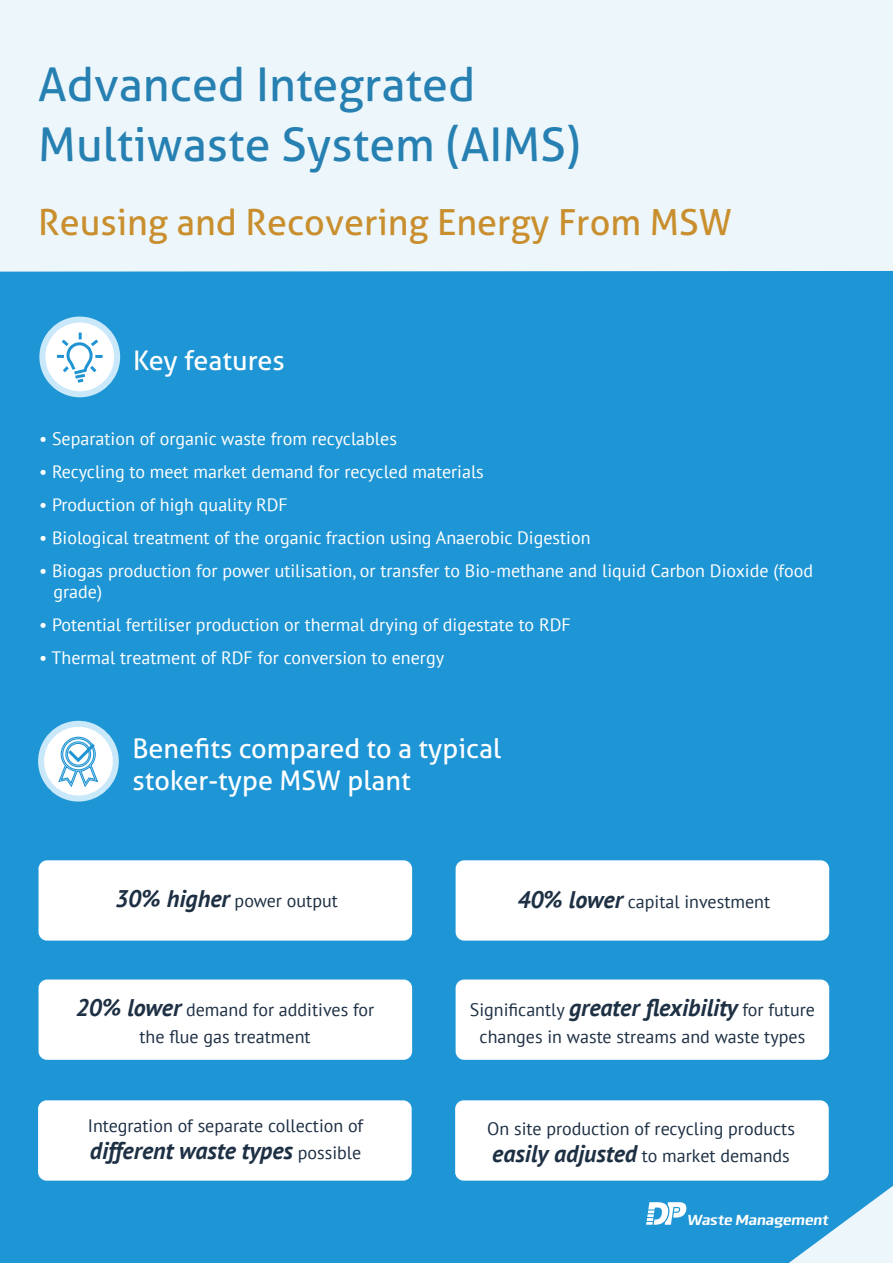
<style>
.page{position:relative;width:893px;height:1263px;background:#fff}
.page>*{position:absolute;margin:0;border:0;box-sizing:border-box;transform-origin:0 0}
.t1{font:46.5px/60px "Aller";color:#2680b1}
.t2{font:36px "Aller";color:#c98f2e}
.t3{font:27px/32.4px "Aller";color:#fff}
.t4{font:italic 700 24px "PT Sans";color:#1e3044}
.t5{font:18px/21px "PT Sans";color:#fff}
.t6{font:18px/27px "PT Sans";color:#1e3044;text-align:center}
.t7{font:italic 700 15.15px "Clio XS Bold";letter-spacing:-.035em;color:#fff}
.s1{font-weight:700;font-style:italic;font-size:24px}
.s2{font-weight:400;font-style:normal;font-size:18px}
</style>
<div class="page">
<div style="left:0;top:0;width:893px;height:271px;background:#edf6fb"></div>
<div style="left:0;top:271px;width:893px;height:992px;background:#1e95d4"></div>
<svg style="left:646px;top:1202px;width:41px;height:23px"></svg>
<svg style="left:38px;top:721px;width:81px;height:80px"></svg>
<svg style="left:39px;top:317px;width:81px;height:80px"></svg>
<div style="left:39px;top:860px;width:373px;height:80px;background:#fff;border-radius:9px"></div>
<div style="left:456px;top:860px;width:373px;height:80px;background:#fff;border-radius:9px"></div>
<div style="left:39px;top:979px;width:373px;height:81px;background:#fff;border-radius:9px"></div>
<div style="left:456px;top:979px;width:373px;height:81px;background:#fff;border-radius:9px"></div>
<div style="left:38px;top:1100px;width:374px;height:80px;background:#fff;border-radius:9px"></div>
<div style="left:455px;top:1100px;width:374px;height:80px;background:#fff;border-radius:9px"></div>
<h1 class="t1" style="left:38px;top:55px;width:544px">Advanced Integrated<br>Multiwaste System (AIMS)</h1>
<h2 class="t2" style="left:38px;top:201px;width:695px">Reusing and Recovering Energy From MSW</h2>
<h3 class="t3" style="left:133px;top:344px;width:153px">Key features</h3>
<p class="t5" style="left:39px;top:428px;width:359px">• Separation of organic waste from recyclables</p>
<p class="t5" style="left:39px;top:461px;width:446px">• Recycling to meet market demand for recycled materials</p>
<p class="t5" style="left:39px;top:494px;width:250px">• Production of high quality RDF</p>
<p class="t5" style="left:39px;top:527px;width:553px">• Biological treatment of the organic fraction using Anaerobic Digestion</p>
<p class="t5" style="left:54px;top:560px;width:761px;text-indent:-14px">• Biogas production for power utilisation, or transfer to Bio-methane and liquid Carbon Dioxide (food grade)</p>
<p class="t5" style="left:39px;top:614px;width:533px">• Potential fertiliser production or thermal drying of digestate to RDF</p>
<p class="t5" style="left:39px;top:647px;width:407px">• Thermal treatment of RDF for conversion to energy</p>
<h3 class="t3" style="left:132px;top:732px;width:370px">Benefits compared to a typical stoker-type MSW plant</h3>
<p class="t6" style="left:115px;top:887px;width:224px"><span class="s1">30% higher</span> power output</p>
<p class="t6" style="left:517px;top:888px;width:254px"><span class="s1">40% lower</span> capital investment</p>
<p class="t6" style="left:76px;top:995px;width:300px"><span class="s1">20% lower</span> demand for additives for the flue gas treatment</p>
<p class="t6" style="left:470px;top:995px;width:347px">Significantly <span class="s1">greater flexibility</span> for future changes in waste streams and waste types</p>
<p class="t6" style="left:88px;top:1112px;width:277px">Integration of separate collection of</p>
<h3 class="t4" style="left:90px;top:1135px;width:273px">different waste types <span class="s2">possible</span></h3>
<p class="t6" style="left:487px;top:1114px;width:309px;text-align:left">On site production of recycling products <span class="s1">easily adjusted</span> to market demands</p>
<p class="t7" style="left:687px;top:1210px;width:143px">Waste Management</p>
</div>
